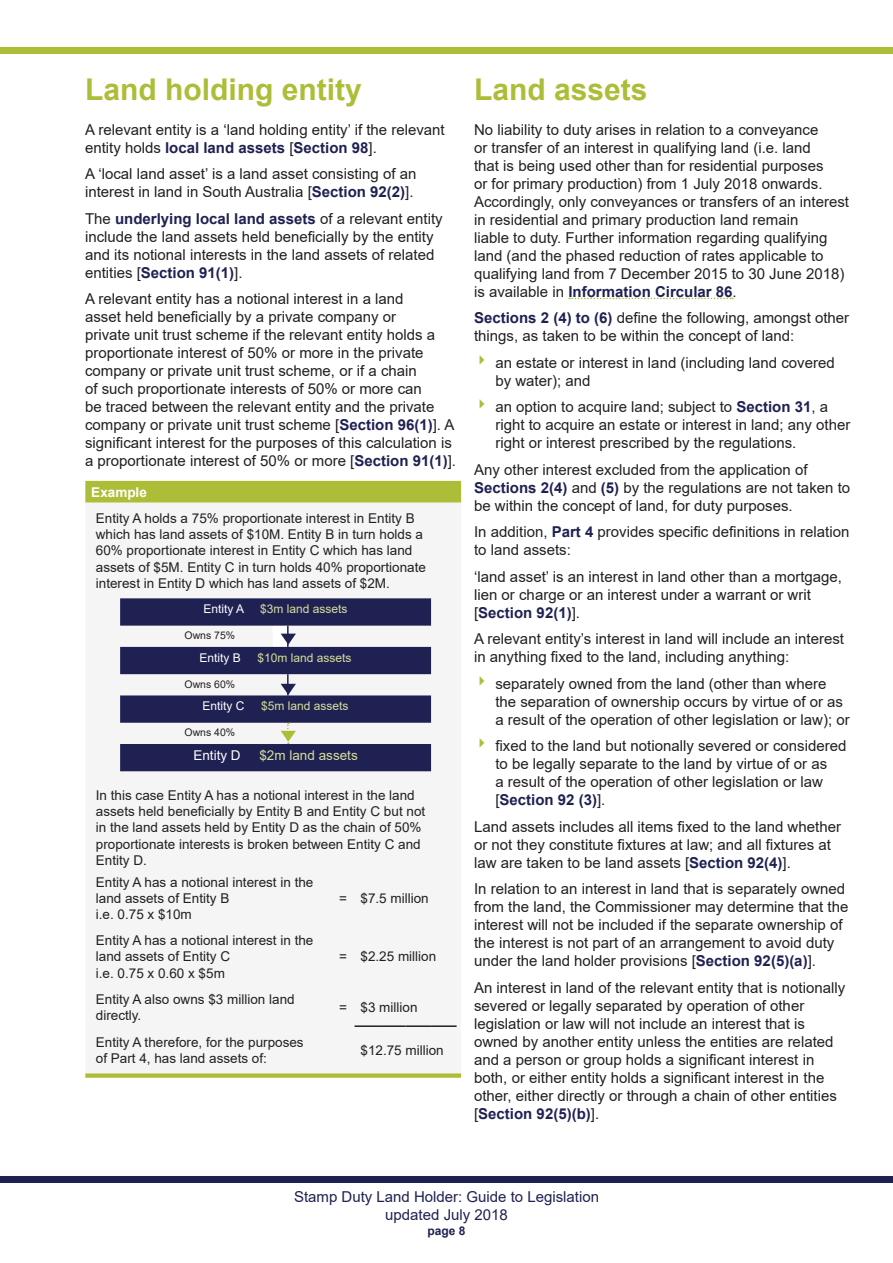
<style>
.page{position:relative;width:893px;height:1263px;background:#fff}
.page>*{position:absolute;margin:0;border:0;box-sizing:border-box;transform-origin:0 0}
.G2L_CONTENT_Page_Hea{font:700 30px "Arial";color:#aebd38}
.G2L_CONTENT_Text{font:15px/18px "Arial";color:#231f20}
.t1{font:15px/18px "Arial";color:#1f2152;text-align:center}
.G2L_EXAMPLE_Text__l{font:13.5px/16.2px "Arial";color:#231f20}
.t2{font:13.5px "Arial";color:#d6de9c}
.TABLE_Heading__l{font:700 13.5px "Arial";color:#fff}
.t3{font:13.5px "Arial";color:#fff}
.t4{font:12px "Arial";color:#d6de9c}
.t5{font:12px "Arial";color:#fff}
.t6{font:700 12px "Arial";color:#1f2152}
.G2L_EXAMPLE_Text__l-2{font:10.5px "Arial";color:#231f20}
.s1{font-weight:700;color:#1f2152}
</style>
<div class="page">
<div style="left:0;top:1176px;width:893px;height:6px;background:#1f2152"></div>
<div style="left:0;top:47px;width:893px;height:7px;background:#aebd38"></div>
<svg style="left:85px;top:481px;width:376px;height:597px;background:#b1bf40"></svg>
<div style="left:85px;top:503px;width:376px;height:570px;background:#f5f5f6"></div>
<svg style="left:120px;top:598px;width:311px;height:173px;fill:#1f2152"></svg>
<hr style="left:355px;top:1025px;width:25px;height:2px;background:#231f20">
<hr style="left:380px;top:1025px;width:26px;height:2px;background:#231f20">
<hr style="left:406px;top:1025px;width:25px;height:2px;background:#231f20">
<hr style="left:431px;top:1025px;width:26px;height:2px;background:#231f20">
<hr style="left:287px;top:674px;width:2px;height:21px;background:#1f2152">
<hr style="left:287px;top:626px;width:2px;height:21px;background:#1f2152">
<svg style="left:569px;top:298px;width:164px;height:1px"></svg>
<svg style="left:281px;top:634px;width:15px;height:11px"></svg>
<svg style="left:281px;top:684px;width:15px;height:11px"></svg>
<svg style="left:281px;top:723px;width:15px;height:21px"></svg>
<p class="G2L_CONTENT_Page_Hea" style="left:85px;top:68px;width:278px">Land holding entity</p>
<p class="G2L_CONTENT_Text" style="left:85px;top:120px;width:361px">A relevant entity is a ‘land holding entity’ if the relevant entity holds <span class="s1">local land assets</span> [<span class="s1">Section 98</span>].</p>
<p class="G2L_CONTENT_Text" style="left:85px;top:165px;width:333px">A ‘local land asset’ is a land asset consisting of an interest in land in South Australia [<span class="s1">Section 92(2)</span>].</p>
<p class="G2L_CONTENT_Text" style="left:85px;top:209px;width:359px">The <span class="s1">underlying local land assets</span> of a relevant entity include the land assets held beneficially by the entity and its notional interests in the land assets of related entities [<span class="s1">Section 91(1)</span>].</p>
<p class="G2L_CONTENT_Text" style="left:85px;top:290px;width:373px">A relevant entity has a notional interest in a land<br>asset held beneficially by a private company or<br>private unit trust scheme if the relevant entity holds a proportionate interest of 50% or more in the private company or private unit trust scheme, or if a chain<br>of such proportionate interests of 50% or more can<br>be traced between the relevant entity and the private company or private unit trust scheme [<span class="s1">Section 96(1)</span>]. A significant interest for the purposes of this calculation is a proportionate interest of 50% or more [<span class="s1">Section 91(1)</span>].</p>
<p class="TABLE_Heading__l" style="left:91px;top:482px;width:57px">Example</p>
<p class="G2L_EXAMPLE_Text__l" style="left:96px;top:510px;width:332px">Entity A holds a 75% proportionate interest in Entity B which has land assets of $10M. Entity B in turn holds a 60% proportionate interest in Entity C which has land assets of $5M. Entity C in turn holds 40% proportionate interest in Entity D which has land assets of $2M.</p>
<p class="t5" style="left:204px;top:601px;width:42px">Entity A</p>
<p class="t4" style="left:260px;top:601px;width:89px">$3m land assets</p>
<p class="G2L_EXAMPLE_Text__l-2" style="left:185px;top:628px;width:52px">Owns 75%</p>
<p class="t5" style="left:200px;top:649px;width:43px">Entity B</p>
<p class="t4" style="left:258px;top:649px;width:96px">$10m land assets</p>
<p class="G2L_EXAMPLE_Text__l-2" style="left:185px;top:677px;width:52px">Owns 60%</p>
<p class="t5" style="left:203px;top:698px;width:44px">Entity C</p>
<p class="t4" style="left:261px;top:698px;width:89px">$5m land assets</p>
<p class="G2L_EXAMPLE_Text__l-2" style="left:185px;top:725px;width:52px">Owns 40%</p>
<p class="t3" style="left:193px;top:746px;width:49px">Entity D</p>
<p class="t2" style="left:259px;top:746px;width:100px">$2m land assets</p>
<p class="G2L_EXAMPLE_Text__l" style="left:96px;top:787px;width:331px">In this case Entity A has a notional interest in the land assets held beneficially by Entity B and Entity C but not in the land assets held by Entity D as the chain of 50% proportionate interests is broken between Entity C and Entity D.</p>
<p class="G2L_EXAMPLE_Text__l" style="left:96px;top:873px;width:219px">Entity A has a notional interest in the land assets of Entity B</p>
<p class="G2L_EXAMPLE_Text__l" style="left:96px;top:906px;width:98px">i.e. 0.75 x $10m</p>
<p class="G2L_EXAMPLE_Text__l" style="left:339px;top:890px;width:9px">=</p>
<p class="G2L_EXAMPLE_Text__l" style="left:361px;top:890px;width:70px">$7.5 million</p>
<p class="G2L_EXAMPLE_Text__l" style="left:96px;top:932px;width:219px">Entity A has a notional interest in the land assets of Entity C<br>i.e. 0.75 x 0.60 x $5m</p>
<p class="G2L_EXAMPLE_Text__l" style="left:339px;top:948px;width:9px">=</p>
<p class="G2L_EXAMPLE_Text__l" style="left:361px;top:948px;width:77px">$2.25 million</p>
<p class="G2L_EXAMPLE_Text__l" style="left:96px;top:991px;width:200px">Entity A also owns $3 million land directly.</p>
<p class="G2L_EXAMPLE_Text__l" style="left:339px;top:999px;width:9px">=</p>
<p class="G2L_EXAMPLE_Text__l" style="left:361px;top:999px;width:59px">$3 million</p>
<p class="G2L_EXAMPLE_Text__l" style="left:96px;top:1033px;width:209px">Entity A therefore, for the purposes of Part 4, has land assets of:</p>
<p class="G2L_EXAMPLE_Text__l" style="left:361px;top:1042px;width:85px">$12.75 million</p>
<p class="G2L_CONTENT_Page_Hea" style="left:474px;top:68px;width:175px">Land assets</p>
<p class="G2L_CONTENT_Text" style="left:474px;top:120px;width:376px">No liability to duty arises in relation to a conveyance<br>or transfer of an interest in qualifying land (i.e. land<br>that is being used other than for residential purposes<br>or for primary production) from 1 July 2018 onwards.<br>Accordingly, only conveyances or transfers of an interest in residential and primary production land remain<br>liable to duty. Further information regarding qualifying land (and the phased reduction of rates applicable to qualifying land from 7 December 2015 to 30 June 2018) is available in <span class="s1">Information Circular 86</span>.</p>
<p class="G2L_CONTENT_Text" style="left:474px;top:309px;width:377px"><span class="s1">Sections 2 (4) to (6)</span> define the following, amongst other things, as taken to be within the concept of land:</p>
<p class="G2L_CONTENT_Text" style="left:495px;top:353px;width:341px">an estate or interest in land (including land covered by water); and</p>
<p class="G2L_CONTENT_Text" style="left:495px;top:398px;width:357px">an option to acquire land; subject to <span class="s1">Section 31</span>, a right to acquire an estate or interest in land; any other right or interest prescribed by the regulations.</p>
<p class="G2L_CONTENT_Text" style="left:474px;top:460px;width:378px">Any other interest excluded from the application of<br><span class="s1">Sections 2(4)</span> and <span class="s1">(5)</span> by the regulations are not taken to be within the concept of land, for duty purposes.</p>
<p class="G2L_CONTENT_Text" style="left:474px;top:523px;width:377px">In addition, <span class="s1">Part 4</span> provides specific definitions in relation to land assets:</p>
<p class="G2L_CONTENT_Text" style="left:474px;top:567px;width:369px">‘land asset’ is an interest in land other than a mortgage, lien or charge or an interest under a warrant or writ [<span class="s1">Section 92(1)</span>].</p>
<p class="G2L_CONTENT_Text" style="left:474px;top:630px;width:371px">A relevant entity’s interest in land will include an interest in anything fixed to the land, including anything:</p>
<p class="G2L_CONTENT_Text" style="left:495px;top:674px;width:356px">separately owned from the land (other than where the separation of ownership occurs by virtue of or as a result of the operation of other legislation or law); or</p>
<p class="G2L_CONTENT_Text" style="left:495px;top:737px;width:353px">fixed to the land but notionally severed or considered to be legally separate to the land by virtue of or as<br>a result of the operation of other legislation or law [<span class="s1">Section 92 (3)</span>].</p>
<p class="G2L_CONTENT_Text" style="left:474px;top:817px;width:368px">Land assets includes all items fixed to the land whether or not they constitute fixtures at law; and all fixtures at law are taken to be land assets [<span class="s1">Section 92(4)</span>].</p>
<p class="G2L_CONTENT_Text" style="left:474px;top:880px;width:376px">In relation to an interest in land that is separately owned from the land, the Commissioner may determine that the interest will not be included if the separate ownership of the interest is not part of an arrangement to avoid duty under the land holder provisions [<span class="s1">Section 92(5)(a)</span>].</p>
<p class="G2L_CONTENT_Text" style="left:474px;top:978px;width:373px">An interest in land of the relevant entity that is notionally severed or legally separated by operation of other legislation or law will not include an interest that is owned by another entity unless the entities are related and a person or group holds a significant interest in both, or either entity holds a significant interest in the other, either directly or through a chain of other entities [<span class="s1">Section 92(5)(b)</span>].</p>
<p class="t1" style="left:294px;top:1188px;width:307px">Stamp Duty Land Holder: Guide to Legislation updated July 2018</p>
<p class="t6" style="left:428px;top:1222px;width:40px">page 8</p>
</div>
